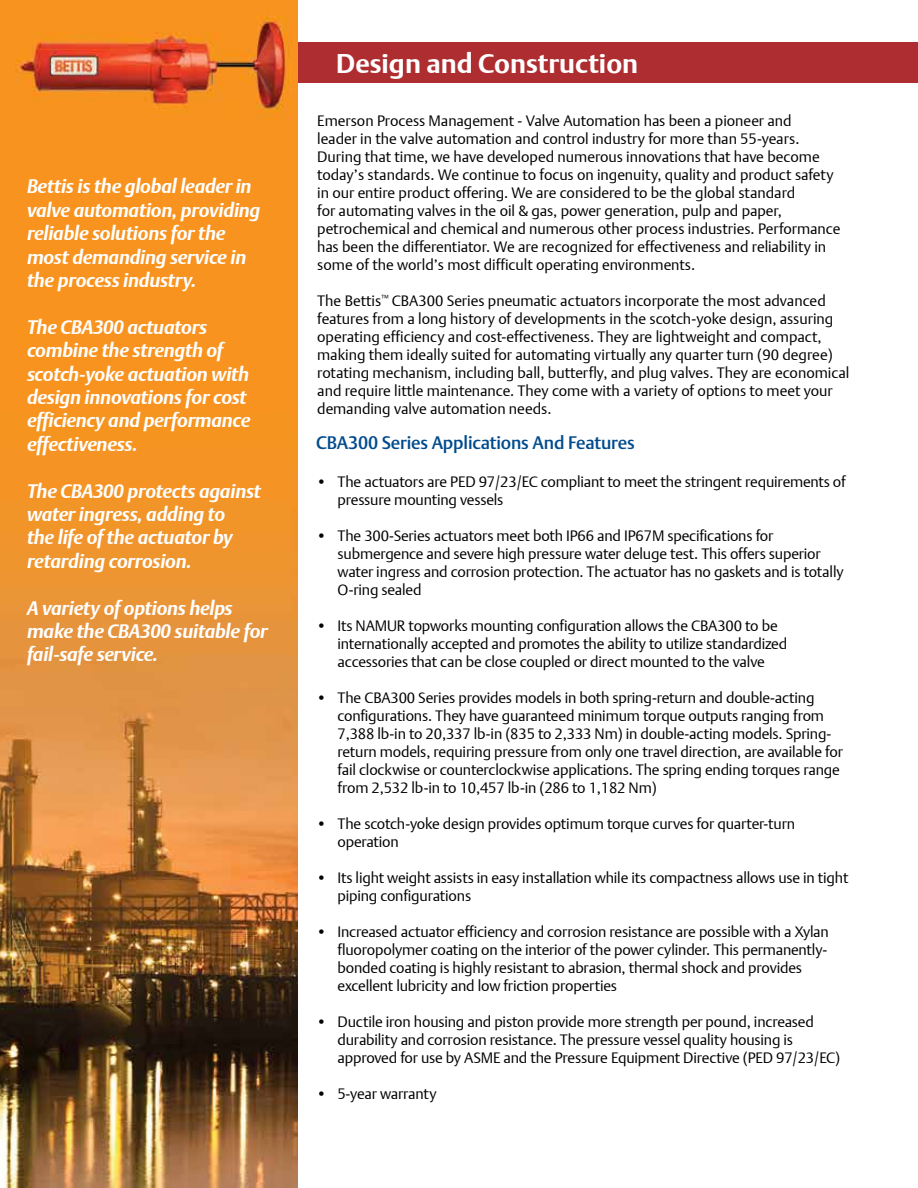
<style>
.page{position:relative;width:918px;height:1188px;background:#fff}
.page>*{position:absolute;margin:0;border:0;box-sizing:border-box;transform-origin:0 0}
.t1{font:700 27px "DTL Argo T";color:#fff}
.t2{font:italic 700 19.5px/23.4px "DTL Argo T";letter-spacing:-.01em;color:#fff}
.t3{font:18px "DTL Argo T Medium";letter-spacing:-.01em;color:#004b8d}
.t4{font:15px/18px "DTL Argo T Light";letter-spacing:-.01em;color:#000}
</style>
<div class="page">
<div style="left:0;top:43px;width:918px;height:40px;background:#ae2d31"></div>
<img style="left:0;top:0;width:298px;height:1188px">
<h2 class="t2" style="left:27px;top:175px;width:235px">Bettis is the global leader in valve automation, providing reliable solutions for the most demanding service in the process industry.</h2>
<h2 class="t2" style="left:27px;top:315px;width:225px">The CBA300 actuators combine the strength of scotch-yoke actuation with design innovations for cost efficiency and performance effectiveness.</h2>
<h2 class="t2" style="left:27px;top:479px;width:236px">The CBA300 protects against water ingress, adding to<br>the life of the actuator by retarding corrosion.</h2>
<h2 class="t2" style="left:27px;top:596px;width:242px">A variety of options helps make the CBA300 suitable for fail-safe service.</h2>
<h1 class="t1" style="left:336px;top:47px;width:303px">Design and Construction</h1>
<p class="t4" style="left:317px;top:111px;width:525px">Emerson Process Management - Valve Automation has been a pioneer and<br>leader in the valve automation and control industry for more than 55-years.<br>During that time, we have developed numerous innovations that have become today’s standards. We continue to focus on ingenuity, quality and product safety in our entire product offering. We are considered to be the global standard<br>for automating valves in the oil &amp; gas, power generation, pulp and paper, petrochemical and chemical and numerous other process industries. Performance has been the differentiator. We are recognized for effectiveness and reliability in some of the world’s most difficult operating environments.</p>
<p class="t4" style="left:317px;top:291px;width:534px">The Bettis<sup>™</sup> CBA300 Series pneumatic actuators incorporate the most advanced features from a long history of developments in the scotch-yoke design, assuring operating efficiency and cost-effectiveness. They are lightweight and compact, making them ideally suited for automating virtually any quarter turn (90 degree) rotating mechanism, including ball, butterfly, and plug valves. They are economical and require little maintenance. They come with a variety of options to meet your demanding valve automation needs.</p>
<p class="t3" style="left:316px;top:431px;width:320px">CBA300 Series Applications And Features</p>
<p class="t4" style="left:338px;top:472px;width:510px;text-indent:-21px">• The actuators are PED 97/23/EC compliant to meet the stringent requirements of pressure mounting vessels</p>
<p class="t4" style="left:338px;top:526px;width:508px;text-indent:-21px">• The 300-Series actuators meet both IP66 and IP67M specifications for submergence and severe high pressure water deluge test. This offers superior water ingress and corrosion protection. The actuator has no gaskets and is totally O-ring sealed</p>
<p class="t4" style="left:338px;top:616px;width:451px;text-indent:-21px">• Its NAMUR topworks mounting configuration allows the CBA300 to be internationally accepted and promotes the ability to utilize standardized accessories that can be close coupled or direct mounted to the valve</p>
<p class="t4" style="left:337px;top:688px;width:507px;text-indent:-21px">• The CBA300 Series provides models in both spring-return and double-acting configurations. They have guaranteed minimum torque outputs ranging from 7,388 lb-in to 20,337 lb-in (835 to 2,333 Nm) in double-acting models. Spring&shy;return models, requiring pressure from only one travel direction, are available for fail clockwise or counterclockwise applications. The spring ending torques range from 2,532 lb-in to 10,457 lb-in (286 to 1,182 Nm)</p>
<p class="t4" style="left:337px;top:814px;width:459px;text-indent:-21px">• The scotch-yoke design provides optimum torque curves for quarter-turn operation</p>
<p class="t4" style="left:337px;top:868px;width:513px;text-indent:-21px">• Its light weight assists in easy installation while its compactness allows use in tight piping configurations</p>
<p class="t4" style="left:337px;top:922px;width:493px;text-indent:-21px">• Increased actuator efficiency and corrosion resistance are possible with a Xylan fluoropolymer coating on the interior of the power cylinder. This permanently&shy;bonded coating is highly resistant to abrasion, thermal shock and provides excellent lubricity and low friction properties</p>
<p class="t4" style="left:337px;top:1012px;width:504px;text-indent:-21px">• Ductile iron housing and piston provide more strength per pound, increased durability and corrosion resistance. The pressure vessel quality housing is approved for use by ASME and the Pressure Equipment Directive (PED 97/23/EC)</p>
<p class="t4" style="left:316px;top:1084px;width:122px">• 5-year warranty</p>
</div>
